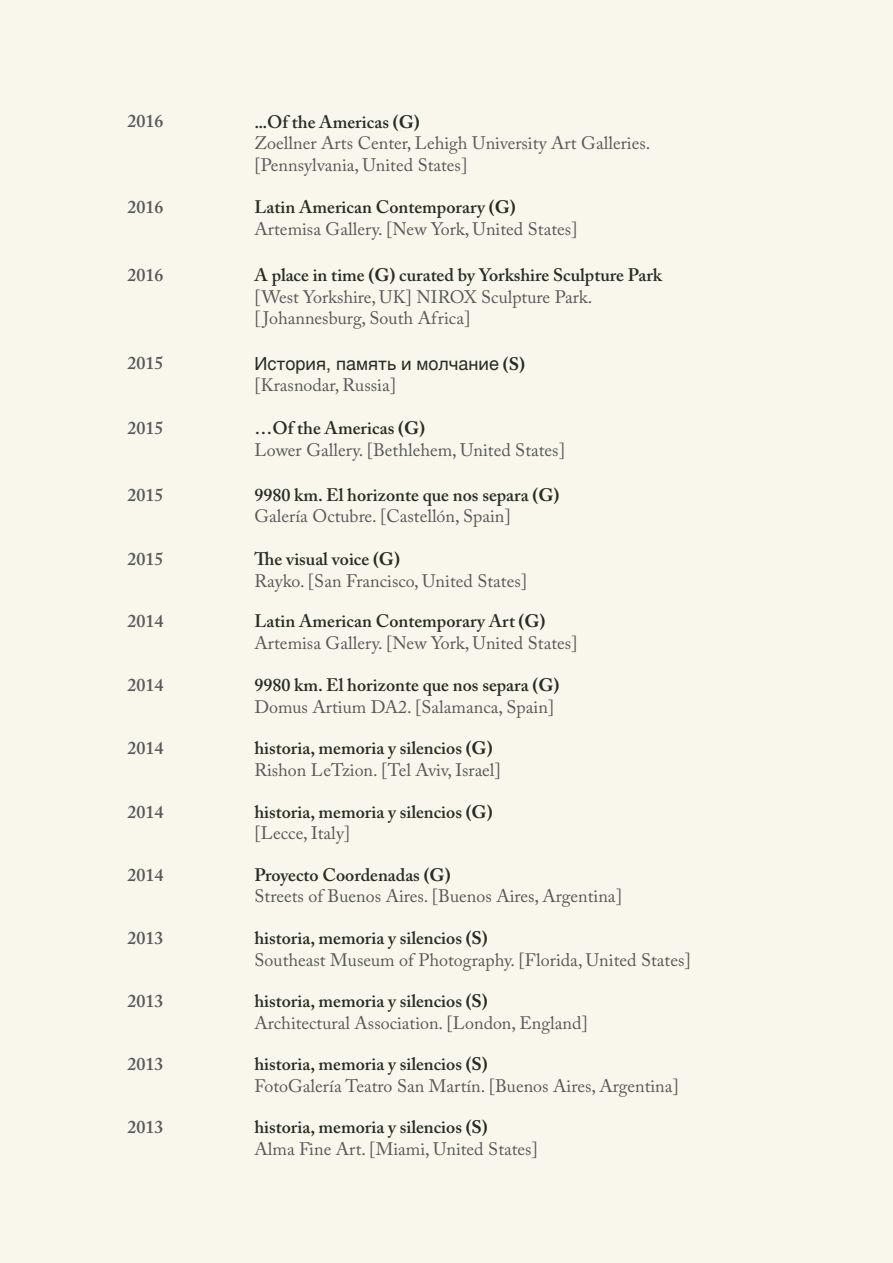
<style>
.page{position:relative;width:893px;height:1263px;background:#f9f7eb}
.page>*{position:absolute;margin:0;border:0;box-sizing:border-box;transform-origin:0 0}
.t1{font:18px "Adobe Caslon Pro";color:#57585a}
.t2{font:600 18px "Adobe Caslon Pro";color:#282d24}
.t3{font:600 18px "Adobe Caslon Pro";color:#57585a}
.t4{font:18px "Helvetica";color:#282d24}
.s1{font-weight:700}
.s2{font-family:"Adobe Caslon Pro";font-weight:700}
</style>
<div class="page">
<p class="t3" style="left:128px;top:110px;width:37px">2016</p>
<p class="t3" style="left:128px;top:196px;width:37px">2016</p>
<p class="t3" style="left:128px;top:264px;width:37px">2016</p>
<p class="t3" style="left:128px;top:353px;width:37px">2015</p>
<p class="t3" style="left:128px;top:418px;width:37px">2015</p>
<p class="t3" style="left:128px;top:484px;width:37px">2015</p>
<p class="t3" style="left:128px;top:548px;width:37px">2015</p>
<p class="t3" style="left:128px;top:610px;width:37px">2014</p>
<p class="t3" style="left:128px;top:674px;width:37px">2014</p>
<p class="t3" style="left:128px;top:738px;width:37px">2014</p>
<p class="t3" style="left:128px;top:801px;width:37px">2014</p>
<p class="t3" style="left:128px;top:864px;width:37px">2014</p>
<p class="t3" style="left:128px;top:927px;width:37px">2013</p>
<p class="t3" style="left:128px;top:990px;width:37px">2013</p>
<p class="t3" style="left:128px;top:1053px;width:37px">2013</p>
<p class="t3" style="left:128px;top:1117px;width:37px">2013</p>
<p class="t2" style="left:254px;top:111px;width:167px">...Of the Americas <span class="s1">(G)</span></p>
<p class="t1" style="left:254px;top:133px;width:397px">Zoellner Arts Center, Lehigh University Art Galleries.</p>
<p class="t1" style="left:254px;top:154px;width:214px">[Pennsylvania, United States]</p>
<p class="t2" style="left:254px;top:197px;width:263px">Latin American Contemporary <span class="s1">(G)</span></p>
<p class="t1" style="left:254px;top:218px;width:325px">Artemisa Gallery. [New York, United States]</p>
<p class="t2" style="left:254px;top:264px;width:409px">A place in time <span class="s1">(G)</span> curated by Yorkshire Sculpture Park</p>
<p class="t1" style="left:254px;top:286px;width:339px">[West Yorkshire, UK] NIROX Sculpture Park.</p>
<p class="t1" style="left:254px;top:307px;width:217px">[ Johannesburg, South Africa]</p>
<p class="t4" style="left:254px;top:349px;width:272px">История, память и молчание <span class="s2">(S)</span></p>
<p class="t1" style="left:254px;top:374px;width:143px">[Krasnodar, Russia]</p>
<p class="t2" style="left:254px;top:418px;width:172px">…Of the Americas <span class="s1">(G)</span></p>
<p class="t1" style="left:254px;top:439px;width:312px">Lower Gallery. [Bethlehem, United States]</p>
<p class="t2" style="left:254px;top:484px;width:306px">9980 km. El horizonte que nos separa <span class="s1">(G)</span></p>
<p class="t1" style="left:254px;top:506px;width:258px">Galería Octubre. [Castellón, Spain]</p>
<p class="t2" style="left:254px;top:548px;width:147px">The visual voice <span class="s1">(G)</span></p>
<p class="t1" style="left:254px;top:570px;width:274px">Rayko. [San Francisco, United States]</p>
<p class="t2" style="left:254px;top:610px;width:293px">Latin American Contemporary Art <span class="s1">(G)</span></p>
<p class="t1" style="left:254px;top:632px;width:325px">Artemisa Gallery. [New York, United States]</p>
<p class="t2" style="left:254px;top:674px;width:306px">9980 km. El horizonte que nos separa <span class="s1">(G)</span></p>
<p class="t1" style="left:254px;top:696px;width:301px">Domus Artium DA2. [Salamanca, Spain]</p>
<p class="t2" style="left:254px;top:738px;width:240px">historia, memoria y silencios <span class="s1">(G)</span></p>
<p class="t1" style="left:254px;top:759px;width:248px">Rishon LeTzion. [Tel Aviv, Israel]</p>
<p class="t2" style="left:254px;top:801px;width:240px">historia, memoria y silencios <span class="s1">(G)</span></p>
<p class="t1" style="left:254px;top:822px;width:97px">[Lecce, Italy]</p>
<p class="t2" style="left:254px;top:864px;width:198px">Proyecto Coordenadas <span class="s1">(G)</span></p>
<p class="t1" style="left:254px;top:886px;width:369px">Streets of Buenos Aires. [Buenos Aires, Argentina]</p>
<p class="t2" style="left:254px;top:927px;width:235px">historia, memoria y silencios <span class="s1">(S)</span></p>
<p class="t1" style="left:254px;top:949px;width:438px">Southeast Museum of Photography. [Florida, United States]</p>
<p class="t2" style="left:254px;top:990px;width:235px">historia, memoria y silencios <span class="s1">(S)</span></p>
<p class="t1" style="left:254px;top:1012px;width:335px">Architectural Association. [London, England]</p>
<p class="t2" style="left:254px;top:1053px;width:235px">historia, memoria y silencios <span class="s1">(S)</span></p>
<p class="t1" style="left:254px;top:1075px;width:426px">FotoGalería Teatro San Martín. [Buenos Aires, Argentina]</p>
<p class="t2" style="left:254px;top:1117px;width:235px">historia, memoria y silencios <span class="s1">(S)</span></p>
<p class="t1" style="left:254px;top:1138px;width:285px">Alma Fine Art. [Miami, United States]</p>
</div>
